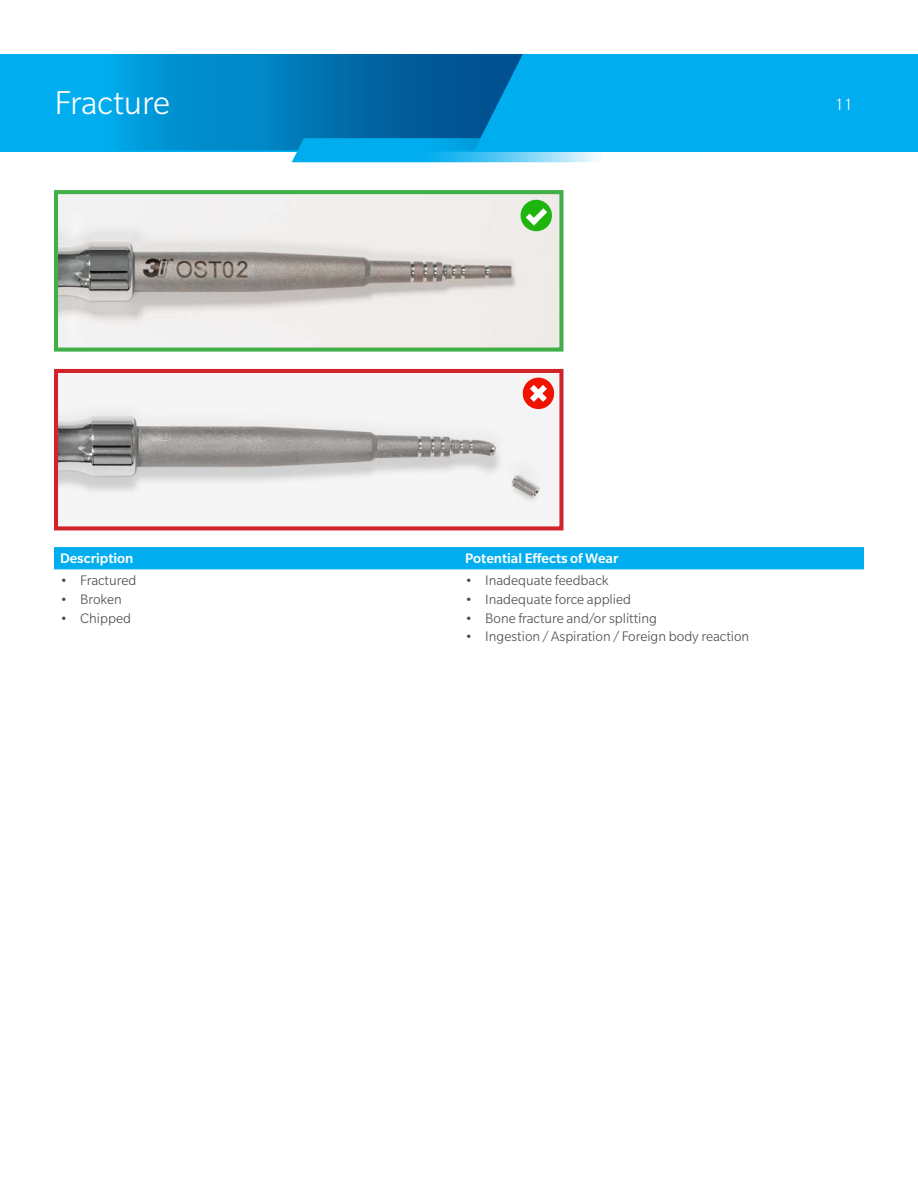
<style>
.page{position:relative;width:918px;height:1188px;background:#fff}
.page>*{position:absolute;margin:0;border:0;box-sizing:border-box;transform-origin:0 0}
.t1{font:300 36px "Slate Pro";color:#fff}
.t2{font:300 18px "Slate Pro";color:#fff}
.t3{font:300 15px "Slate Pro";color:#4b4c4d}
.t4{font:500 15px "Slate Pro";color:#fff}
</style>
<div class="page">
<div style="left:0;top:54px;width:918px;height:97px;background:#00aeef"></div>
<svg style="left:126px;top:54px;width:397px;height:96px;background:#0079b7"></svg>
<svg style="left:292px;top:138px;width:424px;height:24px"></svg>
<img style="left:59px;top:195px;width:499px;height:152px">
<div style="left:54px;top:190px;width:509px;height:162px;border:4px solid #40ae49"></div>
<img style="left:59px;top:377px;width:486px;height:127px">
<div style="left:54px;top:369px;width:509px;height:161px;border:4px solid #d1232a"></div>
<svg style="left:519px;top:200px;width:35px;height:31px"></svg>
<svg style="left:521px;top:378px;width:34px;height:31px"></svg>
<svg style="left:54px;top:547px;width:810px;height:22px;background:#01aeef"></svg>
<hr style="left:54px;top:569px;width:405px;height:1px;background:#00aeef">
<hr style="left:459px;top:569px;width:405px;height:1px;background:#00aeef">
<h1 class="t1" style="left:54px;top:84px;width:117px">Fracture</h1>
<p class="t2" style="left:835px;top:95px;width:19px">11</p>
<p class="t4" style="left:60px;top:550px;width:75px">Description</p>
<p class="t4" style="left:465px;top:550px;width:155px">Potential Effects of Wear</p>
<p class="t3" style="left:60px;top:572px;width:78px">• Fractured</p>
<p class="t3" style="left:465px;top:572px;width:145px">• Inadequate feedback</p>
<p class="t3" style="left:60px;top:591px;width:63px">• Broken</p>
<p class="t3" style="left:465px;top:591px;width:168px">• Inadequate force applied</p>
<p class="t3" style="left:60px;top:610px;width:73px">• Chipped</p>
<p class="t3" style="left:465px;top:610px;width:194px">• Bone fracture and/or splitting</p>
<p class="t3" style="left:465px;top:629px;width:286px">• Ingestion / Aspiration / Foreign body reaction</p>
</div>
